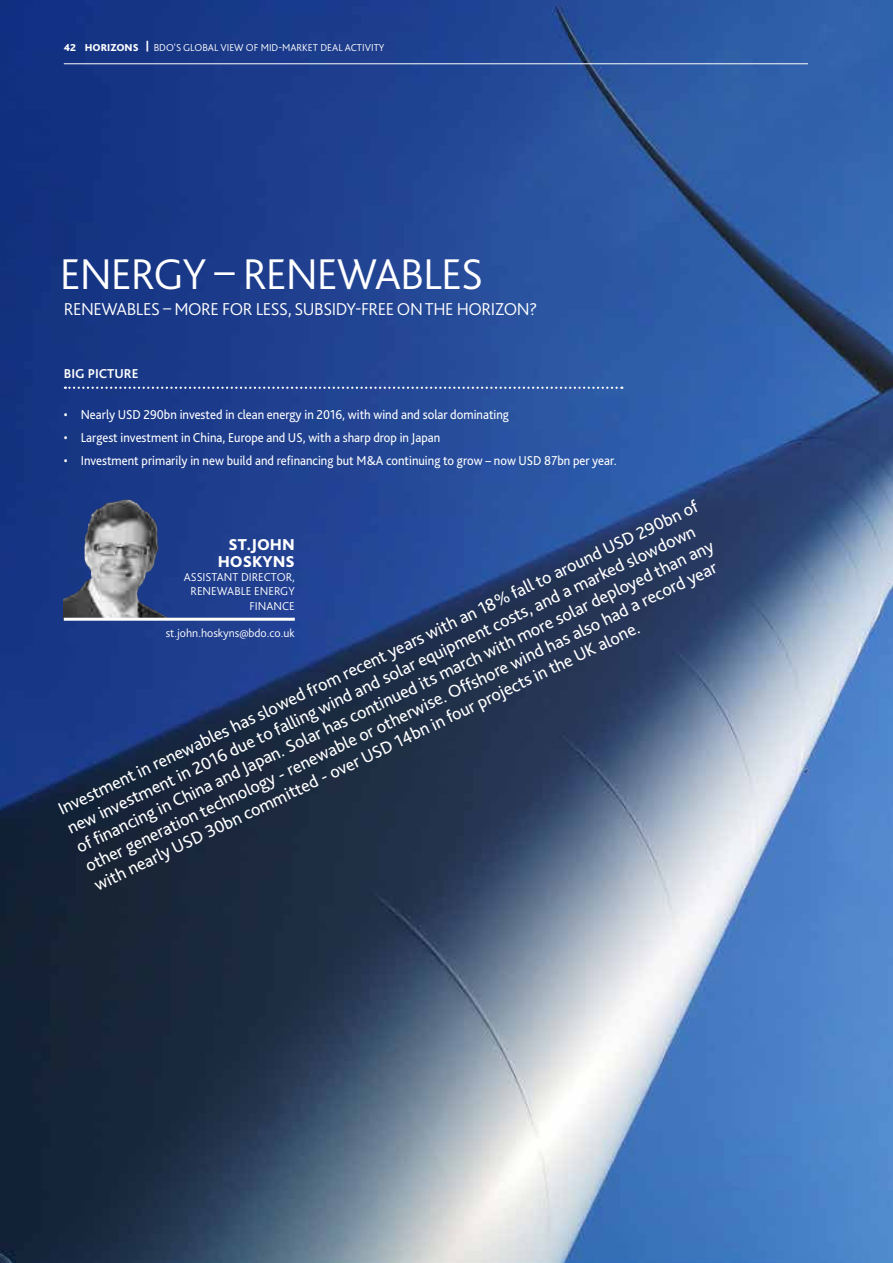
<style>
.page{position:relative;width:893px;height:1263px;background:#fff}
.page>*{position:absolute;margin:0;border:0;box-sizing:border-box;transform-origin:0 0}
.t1{font:300 45px "Bliss Pro";letter-spacing:-.025em;color:#fff}
.t2{font:18px/21px "Bliss Pro";color:#fff}
.t3{font:300 18px "Bliss Pro";letter-spacing:-.025em;color:#fff}
.t4{font:800 16.5px/16.5px "Bliss Pro";color:#fff;text-align:right}
.t5{font:13.5px "Bliss Pro";color:#fff;scale:.93 1}
.t6{font:700 13.5px "Bliss Pro";color:#fff}
.t7{font:300 12px/14.4px "Bliss Pro";color:#fff;text-align:right}
.t8{font:300 10.5px "Bliss Pro";color:#fff}
.s1{font-weight:800}
</style>
<div class="page">
<img style="left:0;top:0;width:893px;height:1263px">
<hr style="left:64px;top:63px;width:744px;height:1px;background:#fff">
<svg style="left:65px;top:387px;width:557px;height:2px"></svg>
<img style="left:64px;top:496px;width:108px;height:122px">
<hr style="left:64px;top:618px;width:231px;height:3px;background:#fff">
<p class="t8" style="left:64px;top:40px;width:322px"><span class="s1">42 HORIZONS |</span> BDO'S GLOBAL VIEW OF MID-MARKET DEAL ACTIVITY</p>
<h1 class="t1" style="left:60px;top:246px;width:425px">ENERGY – RENEWABLES</h1>
<p class="t3" style="left:64px;top:298px;width:475px">RENEWABLES – MORE FOR LESS, SUBSIDY-FREE ON THE HORIZON?</p>
<p class="t6" style="left:64px;top:365px;width:76px">BIG PICTURE</p>
<p class="t5" style="left:64px;top:406px;width:480px">• Nearly USD 290bn invested in clean energy in 2016, with wind and solar dominating</p>
<p class="t5" style="left:64px;top:429px;width:406px">• Largest investment in China, Europe and US, with a sharp drop in Japan</p>
<p class="t5" style="left:64px;top:452px;width:596px">• Investment primarily in new build and refinancing but M&amp;A continuing to grow – now USD 87bn per year.</p>
<p class="t2" style="left:53px;top:797px;width:708px;rotate:-25deg">Investment in renewables has slowed from recent years with an 18% fall to around USD 290bn of new investment in 2016 due to falling wind and solar equipment costs, and a marked slowdown of fi nancing in China and Japan. Solar has continued its march with more solar deployed than any other generation technology - renewable or otherwise. Offshore wind has also had a record year with nearly USD 30bn committed - over USD 14bn in four projects in the UK alone.</p>
<p class="t4" style="left:218px;top:536px;width:79px">ST.JOHN<br>HOSKYNS</p>
<p class="t7" style="left:184px;top:569px;width:113px">ASSISTANT DIRECTOR,<br>RENEWABLE ENERGY<br>FINANCE</p>
<p class="t7" style="left:166px;top:626px;width:131px">st.john.hoskyns@bdo.co.uk</p>
</div>
